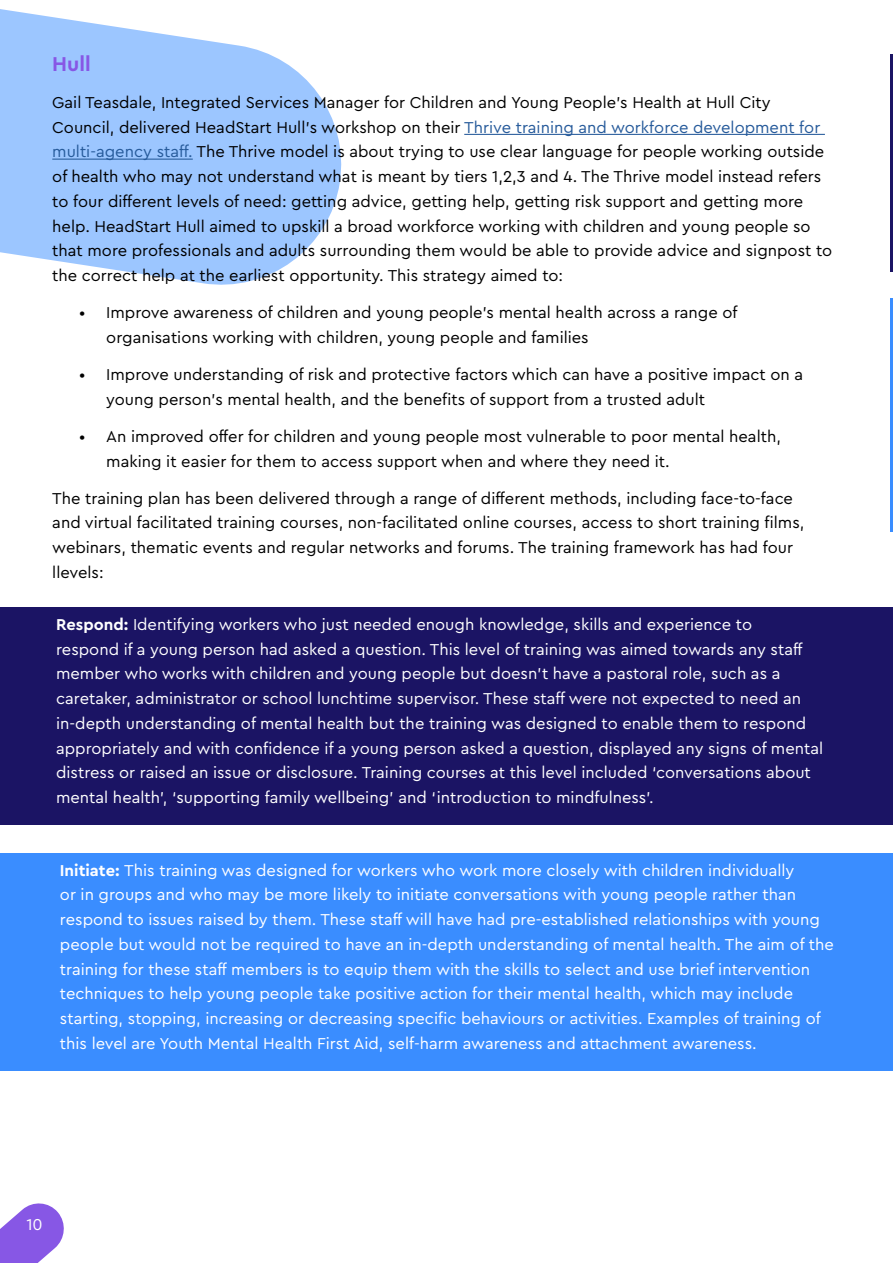
<style>
.page{position:relative;width:893px;height:1263px;background:#fff}
.page>*{position:absolute;margin:0;border:0;box-sizing:border-box;transform-origin:0 0}
.t1{font:700 21px "Cera Pro";color:#8757e5}
.t2{font:16.5px/24.8px "Cera Pro";color:#000}
.t3{font:16.5px/24.8px "Cera Pro";color:#fff}
.s1{color:#275b9b}
.s2{font-weight:700}
</style>
<div class="page">
<svg style="left:0;top:1203px;width:64px;height:60px"></svg>
<svg style="left:0;top:9px;width:342px;height:276px;fill:#9cc6ff"></svg>
<hr style="left:464px;top:134px;width:361px;height:1px;background:#275b9b">
<hr style="left:52px;top:159px;width:141px;height:1px;background:#275b9b">
<div style="left:0;top:607px;width:893px;height:218px;background:#1b1464"></div>
<div style="left:0;top:853px;width:893px;height:217px;background:#3a8dff"></div>
<hr style="left:890px;top:54px;width:3px;height:218px;background:#1b1464">
<hr style="left:890px;top:298px;width:3px;height:233px;background:#3a8dff">
<p class="t1" style="left:52px;top:50px;width:40px">Hull</p>
<p class="t2" style="left:52px;top:89px;width:781px">Gail Teasdale, Integrated Services Manager for Children and Young People’s Health at Hull City Council, delivered HeadStart Hull’s workshop on their <span class="s1">Thrive training and workforce development for multi-agency staff.</span> The Thrive model is about trying to use clear language for people working outside of health who may not understand what is meant by tiers 1,2,3 and 4. The Thrive model instead refers to four different levels of need: getting advice, getting help, getting risk support and getting more help. HeadStart Hull aimed to upskill a broad workforce working with children and young people so that more professionals and adults surrounding them would be able to provide advice and signpost to the correct help at the earliest opportunity. This strategy aimed to:</p>
<p class="t2" style="left:106px;top:300px;width:633px;text-indent:-27px">• Improve awareness of children and young people’s mental health across a range of organisations working with children, young people and families</p>
<p class="t2" style="left:106px;top:361px;width:698px;text-indent:-27px">• Improve understanding of risk and protective factors which can have a positive impact on a young person’s mental health, and the benefits of support from a trusted adult</p>
<p class="t2" style="left:106px;top:423px;width:676px;text-indent:-27px">• An improved offer for children and young people most vulnerable to poor mental health, making it easier for them to access support when and where they need it.</p>
<p class="t2" style="left:52px;top:485px;width:754px">The training plan has been delivered through a range of different methods, including face-to-face and virtual facilitated training courses, non-facilitated online courses, access to short training films, webinars, thematic events and regular networks and forums. The training framework has had four llevels:</p>
<p class="t3" style="left:56px;top:611px;width:768px"><span class="s2">Respond:</span> Identifying workers who just needed enough knowledge, skills and experience to<br>respond if a young person had asked a question. This level of training was aimed towards any staff member who works with children and young people but doesn’t have a pastoral role, such as a caretaker, administrator or school lunchtime supervisor. These staff were not expected to need an in-depth understanding of mental health but the training was designed to enable them to respond appropriately and with confidence if a young person asked a question, displayed any signs of mental distress or raised an issue or disclosure. Training courses at this level included ‘conversations about mental health’, ‘supporting family wellbeing’ and ‘introduction to mindfulness’.</p>
<p class="t3" style="left:60px;top:857px;width:775px"><span class="s2">Initiate:</span> This training was designed for workers who work more closely with children individually<br>or in groups and who may be more likely to initiate conversations with young people rather than respond to issues raised by them. These staff will have had pre-established relationships with young people but would not be required to have an in-depth understanding of mental health. The aim of the training for these staff members is to equip them with the skills to select and use brief intervention techniques to help young people take positive action for their mental health, which may include starting, stopping, increasing or decreasing specific behaviours or activities. Examples of training of this level are Youth Mental Health First Aid, self-harm awareness and attachment awareness.</p>
<p class="t3" style="left:26px;top:1211px;width:18px">10</p>
</div>
